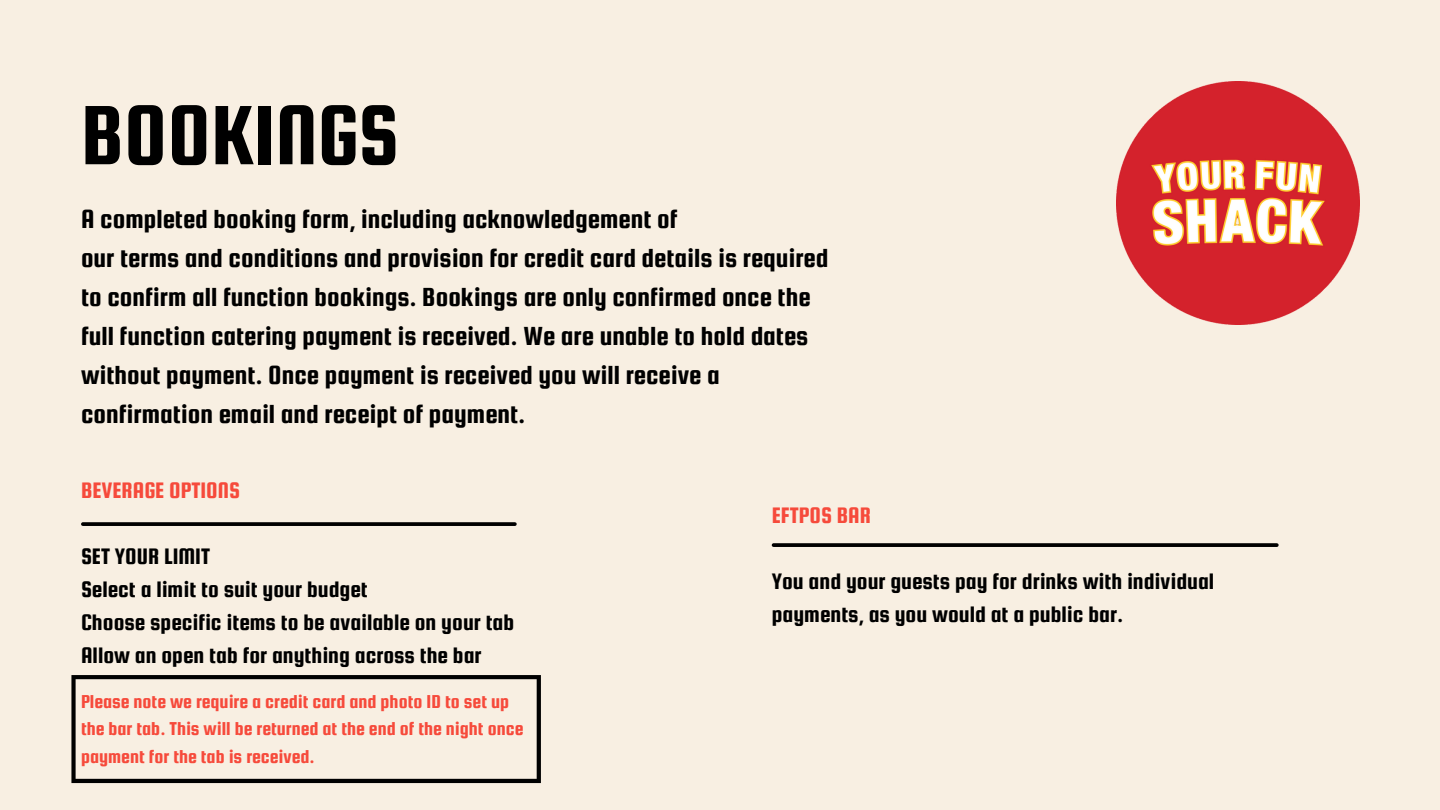
<style>
.page{position:relative;width:1440px;height:810px;background:#f8efe2}
.page>*{position:absolute;margin:0;border:0;box-sizing:border-box;transform-origin:0 0}
.t1{font:90px "Squada One";color:#000}
.t2{font:28px/39px "Squada One";color:#000}
.t3{font:24px "Squada One";color:#000}
.t4{font:24px "Squada One";color:#f64a3b}
.t5{font:20px/27.8px "Squada One";color:#f64a3b}
</style>
<div class="page">
<img style="left:1116px;top:81px;width:243px;height:243px">
<svg style="left:83px;top:522px;width:432px;height:4px;background:#0e0e0d"></svg>
<svg style="left:774px;top:543px;width:503px;height:4px;background:#0e0e0d"></svg>
<svg style="left:71px;top:675px;width:470px;height:108px"></svg>
<p class="t1" style="left:81px;top:87px;width:320px">BOOKINGS</p>
<p class="t2" style="left:81px;top:199px;width:598px">A completed booking form, including acknowledgement of</p>
<p class="t2" style="left:81px;top:238px;width:749px">our terms and conditions and provision for credit card details is required to confirm all function bookings. Bookings are only confirmed once the full function catering payment is received. We are unable to hold dates without payment. Once payment is received you will receive a</p>
<p class="t2" style="left:81px;top:394px;width:446px">confirmation email and receipt of payment.</p>
<p class="t4" style="left:81px;top:478px;width:161px">BEVERAGE OPTIONS</p>
<p class="t3" style="left:81px;top:544px;width:131px">SET YOUR LIMIT</p>
<p class="t3" style="left:81px;top:577px;width:288px">Select a limit to suit your budget</p>
<p class="t3" style="left:81px;top:610px;width:435px">Choose specific items to be available on your tab</p>
<p class="t3" style="left:81px;top:643px;width:402px">Allow an open tab for anything across the bar</p>
<p class="t5" style="left:81px;top:687px;width:444px">Please note we require a credit card and photo ID to set up the bar tab. This will be returned at the end of the night once payment for the tab is received.</p>
<p class="t4" style="left:772px;top:502px;width:101px">EFTPOS BAR</p>
<p class="t3" style="left:772px;top:568px;width:444px">You and your guests pay for drinks with individual</p>
<p class="t3" style="left:772px;top:601px;width:353px">payments, as you would at a public bar.</p>
</div>
